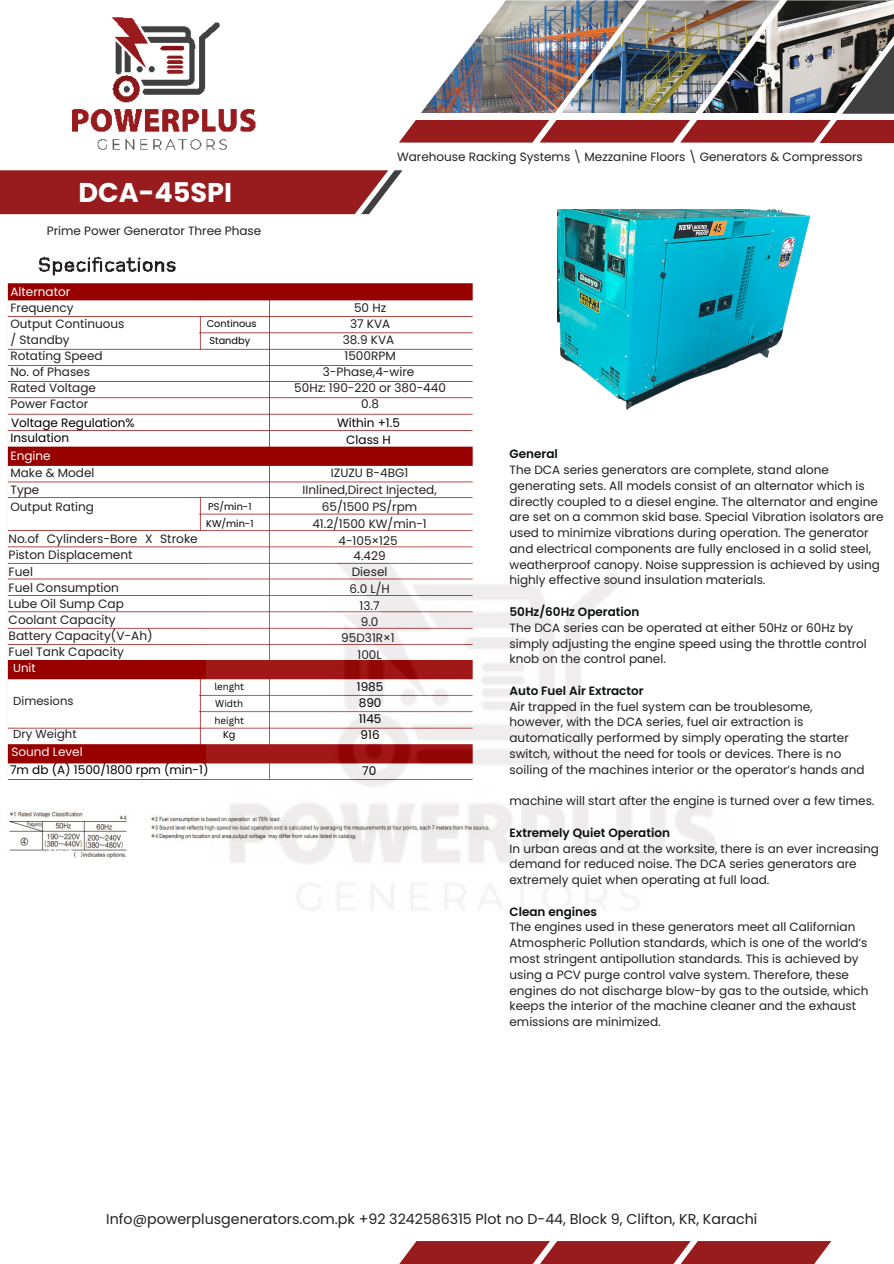
<style>
.page{position:relative;width:894px;height:1264px;background:#fff}
.page>*{position:absolute;margin:0;border:0;box-sizing:border-box;transform-origin:0 0}
.t1{font:700 27.15px "Poppins";color:#fff}
.t2{font:14.25px "Poppins";color:#231f20}
.t3{font:12.15px/16.2px "Poppins";color:#231f20}
.t4{font:12px/15.8px "Poppins";color:#231f20}
.t5{font:12px "Poppins";color:#000}
.t6{font:600 12px "Poppins";color:#090f10}
.t7{font:12px "Poppins";color:#fff}
.t8{font:12px "Poppins";color:#faf9f8}
.t9{font:600 12px "Poppins";color:#fff}
.t10{font:11.7px "Poppins";color:#231f20}
.t11{font:11.7px "Poppins";color:#fff}
.t12{font:9.75px "Poppins";color:#000}
.t13{font:9.75px "Canva Sans";color:#000}
</style>
<div class="page">
<img style="left:72px;top:17px;width:184px;height:133px">
<svg style="left:0;top:170px;width:402px;height:44px;background:#9c292c"></svg>
<img style="left:7px;top:256px;width:466px;height:524px">
<svg style="left:400px;top:1241px;width:431px;height:22px;background:#9f2b2e"></svg>
<img style="left:399px;top:0;width:494px;height:143px">
<img style="left:9px;top:809px;width:198px;height:49px">
<img style="left:207px;top:520px;width:509px;height:390px">
<img style="left:557px;top:209px;width:254px;height:201px">
<p class="t1" style="left:78px;top:173px;width:155px">DCA-45SPI</p>
<p class="t4" style="left:47px;top:223px;width:216px">Prime Power Generator Three Phase</p>
<p class="t7" style="left:11px;top:283px;width:61px">Alternator</p>
<p class="t4" style="left:11px;top:299px;width:64px">Frequency</p>
<p class="t4" style="left:11px;top:315px;width:115px">Output Continuous</p>
<p class="t4" style="left:11px;top:331px;width:61px">/ Standby</p>
<p class="t4" style="left:11px;top:347px;width:93px">Rotating Speed</p>
<p class="t4" style="left:11px;top:363px;width:81px">No. of Phases</p>
<p class="t4" style="left:11px;top:379px;width:87px">Rated Voltage</p>
<p class="t4" style="left:11px;top:395px;width:79px">Power Factor</p>
<p class="t12" style="left:207px;top:317px;width:51px">Continous</p>
<p class="t12" style="left:209px;top:333px;width:42px">Standby</p>
<p class="t4" style="left:397px;top:149px;width:467px">Warehouse Racking Systems \ Mezzanine Floors \ Generators &amp; Compressors</p>
<p class="t4" style="left:354px;top:299px;width:34px">50 Hz</p>
<p class="t4" style="left:350px;top:315px;width:42px">37 KVA</p>
<p class="t4" style="left:343px;top:331px;width:53px">38.9 KVA</p>
<p class="t4" style="left:344px;top:347px;width:53px">1500RPM</p>
<p class="t4" style="left:322px;top:363px;width:93px">3-Phase,4-wire</p>
<p class="t4" style="left:294px;top:379px;width:153px">50Hz: 190-220 or 380-440</p>
<p class="t4" style="left:361px;top:395px;width:19px">0.8</p>
<p class="t5" style="left:11px;top:414px;width:125px">Voltage Regulation%</p>
<p class="t5" style="left:337px;top:414px;width:64px">Within +1.5</p>
<p class="t5" style="left:11px;top:429px;width:60px">Insulation</p>
<p class="t5" style="left:346px;top:431px;width:46px">Class H</p>
<p class="t7" style="left:11px;top:447px;width:42px">Engine</p>
<p class="t4" style="left:11px;top:464px;width:85px">Make &amp; Model</p>
<p class="t4" style="left:11px;top:481px;width:30px">Type</p>
<p class="t4" style="left:11px;top:498px;width:85px">Output Rating</p>
<p class="t3" style="left:9px;top:531px;width:191px">No.of Cylinders-Bore X Stroke<br>Piston Displacement</p>
<p class="t3" style="left:9px;top:563px;width:26px">Fuel</p>
<p class="t3" style="left:9px;top:579px;width:112px">Fuel Consumption</p>
<p class="t3" style="left:9px;top:595px;width:117px">Lube Oil Sump Cap</p>
<p class="t3" style="left:9px;top:611px;width:109px">Coolant Capacity</p>
<p class="t3" style="left:9px;top:628px;width:145px">Battery Capacity(V-Ah)</p>
<p class="t3" style="left:9px;top:644px;width:117px">Fuel Tank Capacity</p>
<p class="t11" style="left:13px;top:659px;width:24px">Unit</p>
<p class="t10" style="left:13px;top:692px;width:62px">Dimesions</p>
<p class="t10" style="left:13px;top:725px;width:65px">Dry Weight</p>
<p class="t8" style="left:11px;top:743px;width:73px">Sound Level</p>
<p class="t12" style="left:208px;top:499px;width:45px">PS/min-1</p>
<p class="t12" style="left:206px;top:516px;width:49px">KW/min-1</p>
<p class="t13" style="left:214px;top:679px;width:31px">lenght</p>
<p class="t13" style="left:215px;top:697px;width:30px">Width</p>
<p class="t13" style="left:214px;top:714px;width:31px">height</p>
<p class="t12" style="left:223px;top:728px;width:14px">Kg</p>
<p class="t4" style="left:331px;top:465px;width:79px">IZUZU B-4BG1</p>
<p class="t4" style="left:302px;top:482px;width:136px">IInlined,Direct Injected,</p>
<p class="t4" style="left:322px;top:499px;width:97px">65/1500 PS/rpm</p>
<p class="t4" style="left:312px;top:516px;width:116px">41.2/1500 KW/min-1</p>
<p class="t4" style="left:338px;top:533px;width:61px">4-105×125</p>
<p class="t4" style="left:353px;top:548px;width:34px">4.429</p>
<p class="t4" style="left:352px;top:564px;width:37px">Diesel</p>
<p class="t4" style="left:349px;top:581px;width:42px">6.0 L/H</p>
<p class="t4" style="left:359px;top:598px;width:21px">13.7</p>
<p class="t4" style="left:361px;top:614px;width:19px">9.0</p>
<p class="t4" style="left:341px;top:630px;width:55px">95D31R×1</p>
<p class="t4" style="left:357px;top:647px;width:26px">100L</p>
<p class="t5" style="left:357px;top:678px;width:28px">1985</p>
<p class="t5" style="left:358px;top:694px;width:24px">890</p>
<p class="t5" style="left:358px;top:710px;width:24px">1145</p>
<p class="t5" style="left:360px;top:726px;width:21px">916</p>
<p class="t5" style="left:10px;top:761px;width:200px">7m db (A) 1500/1800 rpm (min-1)</p>
<p class="t5" style="left:362px;top:762px;width:16px">70</p>
<p class="t9" style="left:49px;top:844px;width:26px">Unit</p>
<p class="t6" style="left:509px;top:445px;width:50px">General</p>
<p class="t4" style="left:509px;top:462px;width:375px">The DCA series generators are complete, stand alone generating sets. All models consist of an alternator which is directly coupled to a diesel engine. The alternator and engine are set on a common skid base. Special Vibration isolators are used to minimize vibrations during operation. The generator and electrical components are fully enclosed in a solid steel, weatherproof canopy. Noise suppression is achieved by using highly effective sound insulation materials.</p>
<p class="t6" style="left:509px;top:603px;width:131px">50Hz/60Hz Operation</p>
<p class="t4" style="left:509px;top:619px;width:359px">The DCA series can be operated at either 50Hz or 60Hz by simply adjusting the engine speed using the throttle control knob on the control panel.</p>
<p class="t6" style="left:509px;top:682px;width:136px">Auto Fuel Air Extractor</p>
<p class="t4" style="left:509px;top:698px;width:304px">Air trapped in the fuel system can be troublesome,</p>
<p class="t4" style="left:509px;top:714px;width:295px">however, with the DCA series, fuel air extraction is</p>
<p class="t4" style="left:509px;top:730px;width:341px">automatically performed by simply operating the starter</p>
<p class="t4" style="left:509px;top:746px;width:333px">switch, without the need for tools or devices. There is no</p>
<p class="t4" style="left:509px;top:761px;width:356px">soiling of the machines interior or the operator’s hands and</p>
<p class="t4" style="left:509px;top:793px;width:366px">machine will start after the engine is turned over a few times.</p>
<p class="t6" style="left:509px;top:824px;width:162px">Extremely Quiet Operation</p>
<p class="t4" style="left:509px;top:840px;width:371px">In urban areas and at the worksite, there is an ever increasing demand for reduced noise. The DCA series generators are extremely quiet when operating at full load.</p>
<p class="t6" style="left:509px;top:903px;width:89px">Clean engines</p>
<p class="t4" style="left:509px;top:919px;width:360px">The engines used in these generators meet all Californian Atmospheric Pollution standards, which is one of the world’s most stringent antipollution standards. This is achieved by using a PCV purge control valve system. Therefore, these engines do not discharge blow-by gas to the outside, which keeps the interior of the machine cleaner and the exhaust emissions are minimized.</p>
<p class="t2" style="left:106px;top:1208px;width:652px">Info@powerplusgenerators.com.pk +92 3242586315 Plot no D-44, Block 9, Clifton, KR, Karachi</p>
</div>
